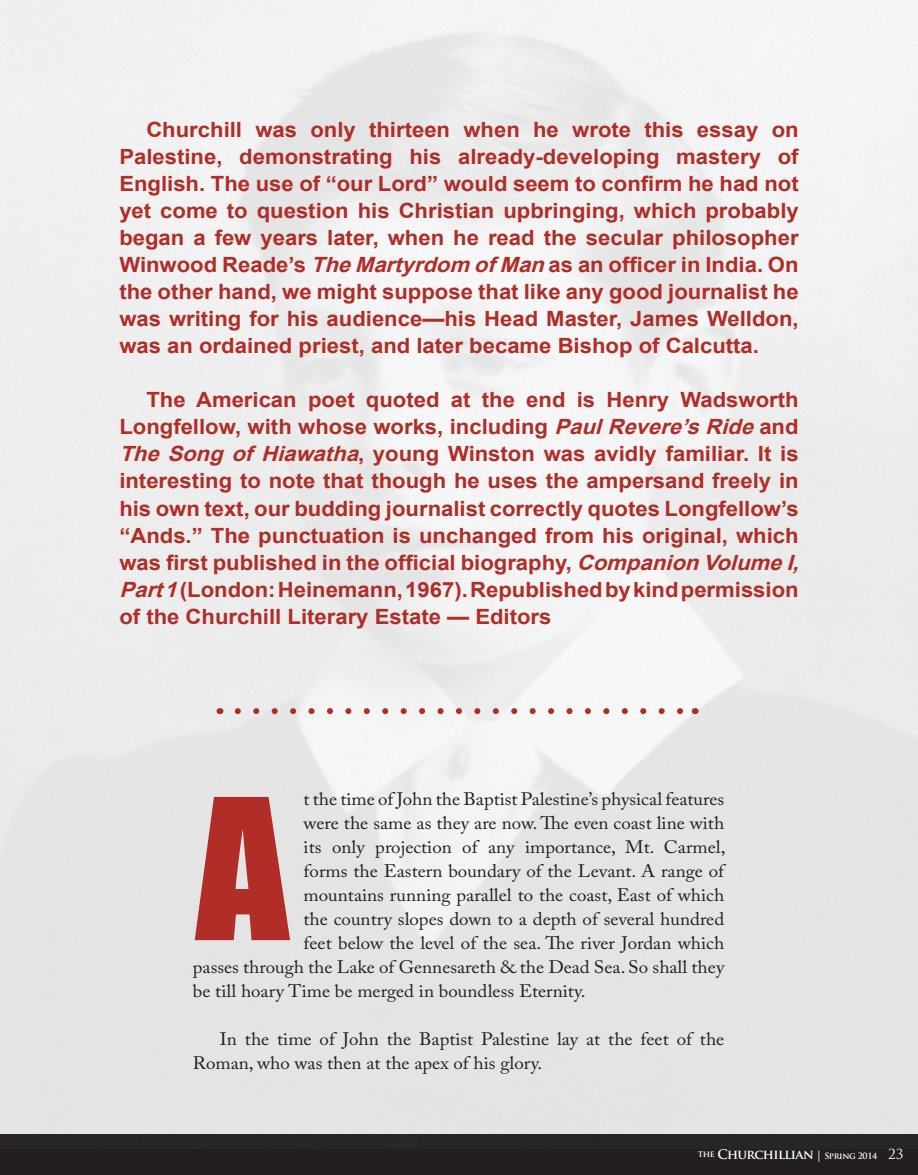
<style>
.page{position:relative;width:918px;height:1175px;background:#fff}
.page>*{position:absolute;margin:0;border:0;box-sizing:border-box;transform-origin:0 0}
.t1{font:700 21px/27px "Arial";color:#b02d28;text-align:justify;scale:1.05 1}
.t2{font:18px/24px "Adobe Caslon Pro";color:#231f20;scale:1.05 1}
.t3{font:700 8.55px "Trajan Pro";letter-spacing:-.04em;color:#fff}
.s1{font-style:italic}
.s2{font-size:12.9px}
.s3{font-size:11.4px}
.s4{font-weight:400;font-size:13.5px}
</style>
<div class="page">
<div style="left:0;top:1134px;width:918px;height:40px;background:#231f20"></div>
<img style="left:0;top:0;width:918px;height:1134px">
<svg style="left:195px;top:797px;width:95px;height:143px;background:#be5e5a"></svg>
<svg style="left:238px;top:708px;width:448px;height:6px"></svg>
<p class="t1" style="left:119px;top:117px;width:649px;text-indent:27px">Churchill was only thirteen when he wrote this essay on Palestine, demonstrating his already-developing mastery of English. The use of “our Lord” would seem to confirm he had not yet come to question his Christian upbringing, which probably began a few years later, when he read the secular philosopher Winwood Reade’s <span class="s1">TheMartyrdom ofMan</span>as an officer in India. On the other hand, we might suppose that like any good journalist he was writing for his audience—his Head Master, James Welldon, was an ordained priest, and later became Bishop of Calcutta.</p>
<p class="t1" style="left:119px;top:387px;width:656px;text-align:left;text-indent:27px">The American poet quoted at the end is Henry Wadsworth Longfellow, with whose works, including <span class="s1">PaulRevere’sRide</span>and <span class="s1">TheSongofHiawatha</span>, young Winston was avidly familiar. It is interesting to note that though he uses the ampersand freely in his own text, our budding journalist correctly quotes Longfellow’s “Ands.” The punctuation is unchanged from his original, which was first published in the official biography, <span class="s1">CompanionVolumeI, Part1</span>(London: Heinemann, 1967). Republished by kind permission of the Churchill Literary Estate — Editors</p>
<p class="t2" style="left:304px;top:786px;width:402px">t the time of John the Baptist Palestine’s physical features</p>
<p class="t2" style="left:304px;top:810px;width:402px">were the same as they are now. The even coast line with</p>
<p class="t2" style="left:304px;top:834px;width:403px">its only projection of any importance, Mt. Carmel,</p>
<p class="t2" style="left:304px;top:858px;width:402px">forms the Eastern boundary of the Levant. A range of</p>
<p class="t2" style="left:304px;top:882px;width:402px">mountains running parallel to the coast, East of which</p>
<p class="t2" style="left:304px;top:906px;width:402px">the country slopes down to a depth of several hundred</p>
<p class="t2" style="left:304px;top:930px;width:402px">feet below the level of the sea. The river Jordan which</p>
<p class="t2" style="left:193px;top:954px;width:508px">passes through the Lake of Gennesareth &amp; the Dead Sea. So shall they</p>
<p class="t2" style="left:193px;top:978px;width:376px">be till hoary Time be merged in boundless Eternity.</p>
<p class="t2" style="left:193px;top:1026px;width:508px;text-indent:27px">In the time of John the Baptist Palestine lay at the feet of the<br>Roman, who was then at the apex of his glory.</p>
<p class="t3" style="left:698px;top:1150px;width:207px">THE <span class="s2">CHURCHILLIAN</span> <span class="s3">|</span> SPRING 2014 <span class="s4">23</span></p>
</div>
